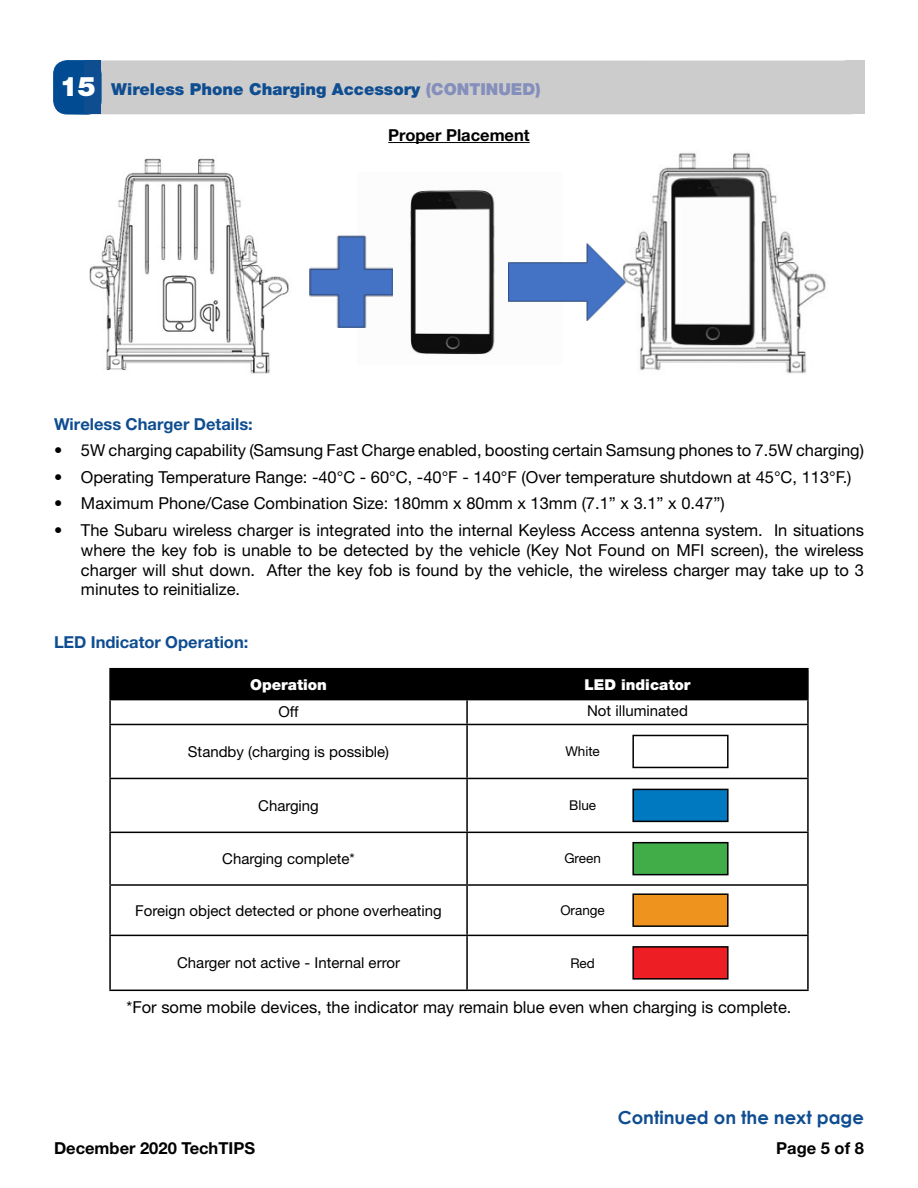
<style>
.page{position:relative;width:918px;height:1188px;background:#fff}
.page>*{position:absolute;margin:0;border:0;box-sizing:border-box;transform-origin:0 0}
.t1{font:700 18px "Century Gothic";color:#0f4d91}
.t2{font:16.5px/19.8px "Helvetica Neue LT Std";color:#000;text-align:justify}
.t3{font:700 16.5px "Helvetica Neue LT Std";color:#0f4d91}
.t4{font:700 16.5px "Helvetica Neue LT Std";color:#000}
.t5{font:900 16.5px "Helvetica Neue LT Std";color:#0f4d91}
.t6{font:15px "Helvetica Neue LT Std";color:#000}
.t7{font:900 15px "Helvetica Neue LT Std";color:#fff}
.t8{font:13.5px "Helvetica Neue LT Std";color:#000}
.s1{font-size:27px;color:#fff}
.s2{color:#858fbb}
</style>
<div class="page">
<hr style="left:388px;top:142px;width:142px;height:1px;background:#000">
<div style="left:54px;top:60px;width:811px;height:54px;background:#ccc;border-radius:14px"></div>
<div style="left:845px;top:60px;width:20px;height:54px;background:#ccc"></div>
<div style="left:54px;top:61px;width:47px;height:53px;background:#004b92;border-radius:14px"></div>
<div style="left:53px;top:60px;width:48px;height:54px;border:1px solid #004b92;border-radius:14px"></div>
<div style="left:84px;top:60px;width:17px;height:54px;background:#0f4d91"></div>
<img style="left:89px;top:158px;width:200px;height:216px">
<img style="left:357px;top:190px;width:138px;height:165px">
<img style="left:625px;top:152px;width:201px;height:222px">
<img style="left:310px;top:235px;width:82px;height:92px">
<img style="left:508px;top:243px;width:117px;height:77px">
<div style="left:111px;top:669px;width:696px;height:30px;background:#000"></div>
<hr style="left:109px;top:668px;width:358px;height:1px;background:#000">
<hr style="left:109px;top:669px;width:2px;height:30px;background:#000">
<hr style="left:467px;top:668px;width:342px;height:1px;background:#000">
<hr style="left:466px;top:669px;width:2px;height:30px;background:#000">
<hr style="left:807px;top:669px;width:2px;height:30px;background:#000">
<hr style="left:109px;top:699px;width:358px;height:1px;background:#000">
<hr style="left:109px;top:700px;width:2px;height:24px;background:#000">
<hr style="left:467px;top:699px;width:342px;height:1px;background:#000">
<hr style="left:466px;top:700px;width:2px;height:24px;background:#000">
<hr style="left:807px;top:700px;width:2px;height:24px;background:#000">
<hr style="left:109px;top:724px;width:358px;height:1px;background:#000">
<hr style="left:109px;top:725px;width:2px;height:53px;background:#000">
<hr style="left:467px;top:724px;width:342px;height:1px;background:#000">
<hr style="left:466px;top:725px;width:2px;height:53px;background:#000">
<hr style="left:807px;top:725px;width:2px;height:53px;background:#000">
<hr style="left:109px;top:778px;width:358px;height:1px;background:#000">
<hr style="left:109px;top:779px;width:2px;height:53px;background:#000">
<hr style="left:467px;top:778px;width:342px;height:1px;background:#000">
<hr style="left:466px;top:779px;width:2px;height:53px;background:#000">
<hr style="left:807px;top:779px;width:2px;height:53px;background:#000">
<hr style="left:109px;top:832px;width:358px;height:1px;background:#000">
<hr style="left:109px;top:833px;width:2px;height:51px;background:#000">
<hr style="left:467px;top:832px;width:342px;height:1px;background:#000">
<hr style="left:466px;top:833px;width:2px;height:51px;background:#000">
<hr style="left:807px;top:833px;width:2px;height:51px;background:#000">
<hr style="left:109px;top:884px;width:358px;height:2px;background:#000">
<hr style="left:109px;top:886px;width:2px;height:49px;background:#000">
<hr style="left:467px;top:884px;width:342px;height:2px;background:#000">
<hr style="left:466px;top:886px;width:2px;height:49px;background:#000">
<hr style="left:807px;top:886px;width:2px;height:49px;background:#000">
<hr style="left:109px;top:935px;width:358px;height:1px;background:#000">
<hr style="left:109px;top:936px;width:2px;height:54px;background:#000">
<hr style="left:467px;top:935px;width:342px;height:1px;background:#000">
<hr style="left:466px;top:936px;width:2px;height:54px;background:#000">
<hr style="left:807px;top:936px;width:2px;height:54px;background:#000">
<hr style="left:109px;top:990px;width:358px;height:1px;background:#000">
<hr style="left:467px;top:990px;width:342px;height:1px;background:#000">
<div style="left:632px;top:735px;width:97px;height:33px;border:2px solid #000"></div>
<div style="left:633px;top:789px;width:95px;height:32px;background:#0079c1"></div>
<div style="left:632px;top:789px;width:97px;height:33px;border:2px solid #000"></div>
<div style="left:633px;top:843px;width:95px;height:32px;background:#41ad49"></div>
<div style="left:632px;top:842px;width:97px;height:33px;border:2px solid #000"></div>
<div style="left:633px;top:894px;width:95px;height:32px;background:#ee931e"></div>
<div style="left:632px;top:893px;width:97px;height:34px;border:2px solid #000"></div>
<div style="left:633px;top:947px;width:95px;height:32px;background:#ed1f24"></div>
<div style="left:632px;top:946px;width:97px;height:34px;border:2px solid #000"></div>
<p class="t5" style="left:60px;top:79px;width:482px"><span class="s1">15</span> Wireless Phone Charging Accessory <span class="s2">(CONTINUED)</span></p>
<p class="t4" style="left:388px;top:125px;width:143px">Proper Placement</p>
<p class="t3" style="left:54px;top:414px;width:200px">Wireless Charger Details:</p>
<p class="t2" style="left:54px;top:440px;width:812px">• 5W charging capability (Samsung Fast Charge enabled, boosting certain Samsung phones to 7.5W charging)</p>
<p class="t2" style="left:54px;top:467px;width:799px">• Operating Temperature Range: -40°C - 60°C, -40°F - 140°F (Over temperature shutdown at 45°C, 113°F.)</p>
<p class="t2" style="left:54px;top:493px;width:672px">• Maximum Phone/Case Combination Size: 180mm x 80mm x 13mm (7.1” x 3.1” x 0.47”)</p>
<p class="t2" style="left:81px;top:520px;width:785px;text-indent:-27px">• The Subaru wireless charger is integrated into the internal Keyless Access antenna system. In situations where the key fob is unable to be detected by the vehicle (Key Not Found on MFI screen), the wireless charger will shut down. After the key fob is found by the vehicle, the wireless charger may take up to 3 minutes to reinitialize.</p>
<p class="t3" style="left:54px;top:632px;width:196px">LED Indicator Operation:</p>
<p class="t7" style="left:250px;top:675px;width:78px">Operation</p>
<p class="t7" style="left:584px;top:675px;width:108px">LED indicator</p>
<p class="t6" style="left:279px;top:703px;width:22px">Off</p>
<p class="t6" style="left:587px;top:702px;width:102px">Not illuminated</p>
<p class="t6" style="left:188px;top:742px;width:203px">Standby (charging is possible)</p>
<p class="t8" style="left:565px;top:743px;width:36px">White</p>
<p class="t6" style="left:258px;top:796px;width:62px">Charging</p>
<p class="t8" style="left:569px;top:797px;width:28px">Blue</p>
<p class="t6" style="left:222px;top:849px;width:134px">Charging complete*</p>
<p class="t8" style="left:564px;top:850px;width:38px">Green</p>
<p class="t6" style="left:135px;top:901px;width:308px">Foreign object detected or phone overheating</p>
<p class="t8" style="left:560px;top:902px;width:46px">Orange</p>
<p class="t6" style="left:177px;top:954px;width:224px">Charger not active - Internal error</p>
<p class="t8" style="left:570px;top:955px;width:26px">Red</p>
<p class="t2" style="left:127px;top:997px;width:666px">*For some mobile devices, the indicator may remain blue even when charging is complete.</p>
<p class="t1" style="left:618px;top:1104px;width:248px">Continued on the next page</p>
<p class="t4" style="left:54px;top:1138px;width:203px">December 2020 TechTIPS</p>
<p class="t4" style="left:776px;top:1138px;width:89px">Page 5 of 8</p>
</div>
